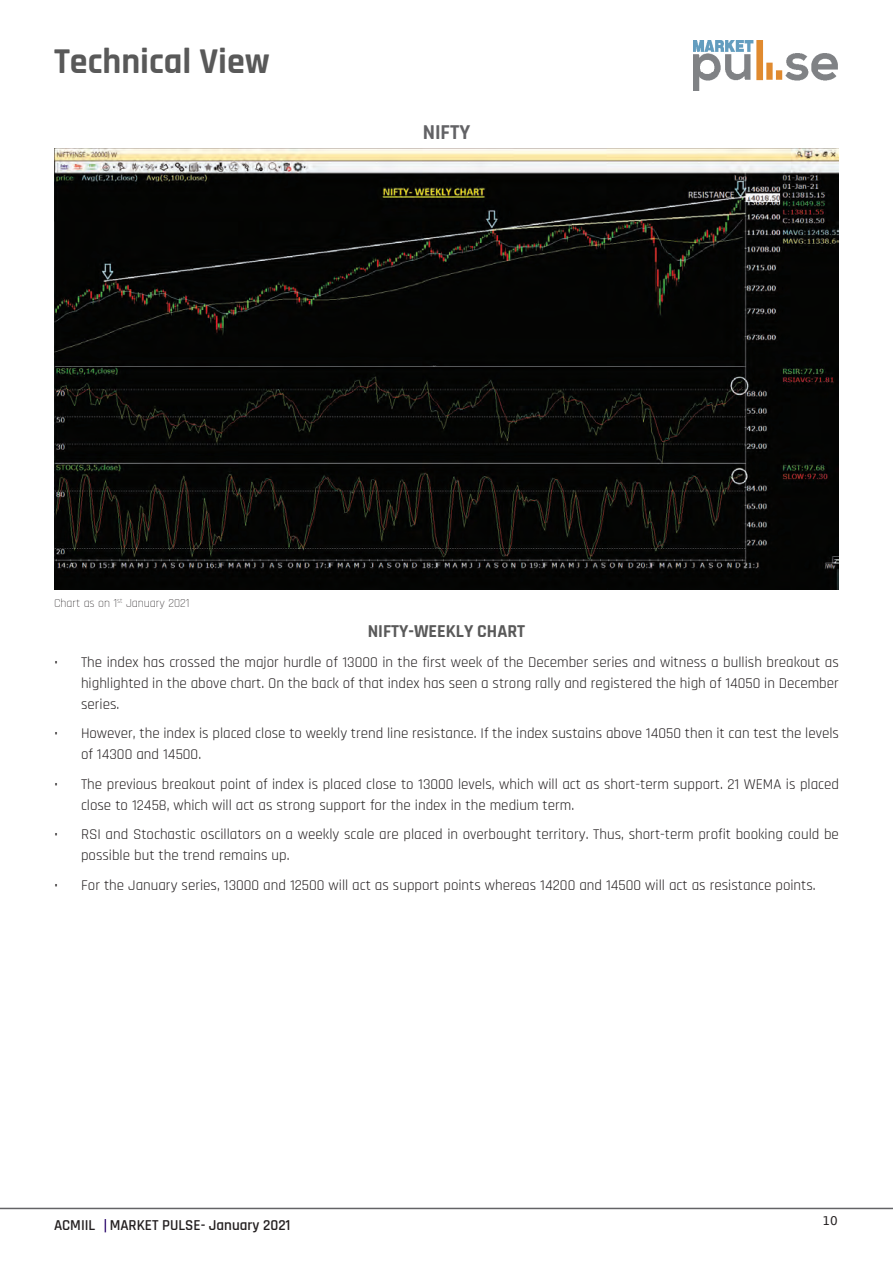
<style>
.page{position:relative;width:893px;height:1263px;background:#fff}
.page>*{position:absolute;margin:0;border:0;box-sizing:border-box;transform-origin:0 0}
.t1{font:700 36px "Rajdhani";color:#595959}
.t2{font:700 21px "Rajdhani";color:#636366}
.t3{font:700 18px "Rajdhani";color:#595959}
.t4{font:15px/21px "Rajdhani";color:#231f20}
.t5{font:600 15px "Rajdhani";color:#231f20}
.t6{font:300 12px "Rajdhani";color:#231f20}
.t7{font:12px "Rupee Foradian";color:#231f20}
</style>
<div class="page">
<hr style="left:0;top:1208px;width:893px;height:1px;background:#636366">
<svg style="left:105px;top:1219px;width:1px;height:13px"></svg>
<img style="left:693px;top:40px;width:145px;height:50px">
<img style="left:54px;top:148px;width:785px;height:442px">
<h1 class="t1" style="left:54px;top:39px;width:217px">Technical View</h1>
<h2 class="t2" style="left:423px;top:120px;width:49px">NIFTY</h2>
<p class="t6" style="left:54px;top:597px;width:137px">Chart as on 1<sup>st</sup> January 2021</p>
<p class="t3" style="left:368px;top:620px;width:159px">NIFTY-WEEKLY CHART</p>
<p class="t4" style="left:81px;top:652px;width:759px;text-align:justify;text-indent:-27px">• The index has crossed the major hurdle of 13000 in the first week of the December series and witness a bullish breakout as highlighted in the above chart. On the back of that index has seen a strong rally and registered the high of 14050 in December series.</p>
<p class="t4" style="left:81px;top:723px;width:759px;text-indent:-27px">• However, the index is placed close to weekly trend line resistance. If the index sustains above 14050 then it can test the levels of 14300 and 14500.</p>
<p class="t4" style="left:81px;top:774px;width:760px;text-indent:-27px">• The previous breakout point of index is placed close to 13000 levels, which will act as short-term support. 21 WEMA is placed close to 12458, which will act as strong support for the index in the medium term.</p>
<p class="t4" style="left:81px;top:824px;width:759px;text-indent:-27px">• RSI and Stochastic oscillators on a weekly scale are placed in overbought territory. Thus, short-term profit booking could be possible but the trend remains up.</p>
<p class="t4" style="left:54px;top:875px;width:763px">• For the January series, 13000 and 12500 will act as support points whereas 14200 and 14500 will act as resistance points.</p>
<p class="t5" style="left:54px;top:1216px;width:238px">ACMIIL MARKET PULSE- January 2021</p>
<p class="t7" style="left:822px;top:1213px;width:17px">10</p>
</div>
